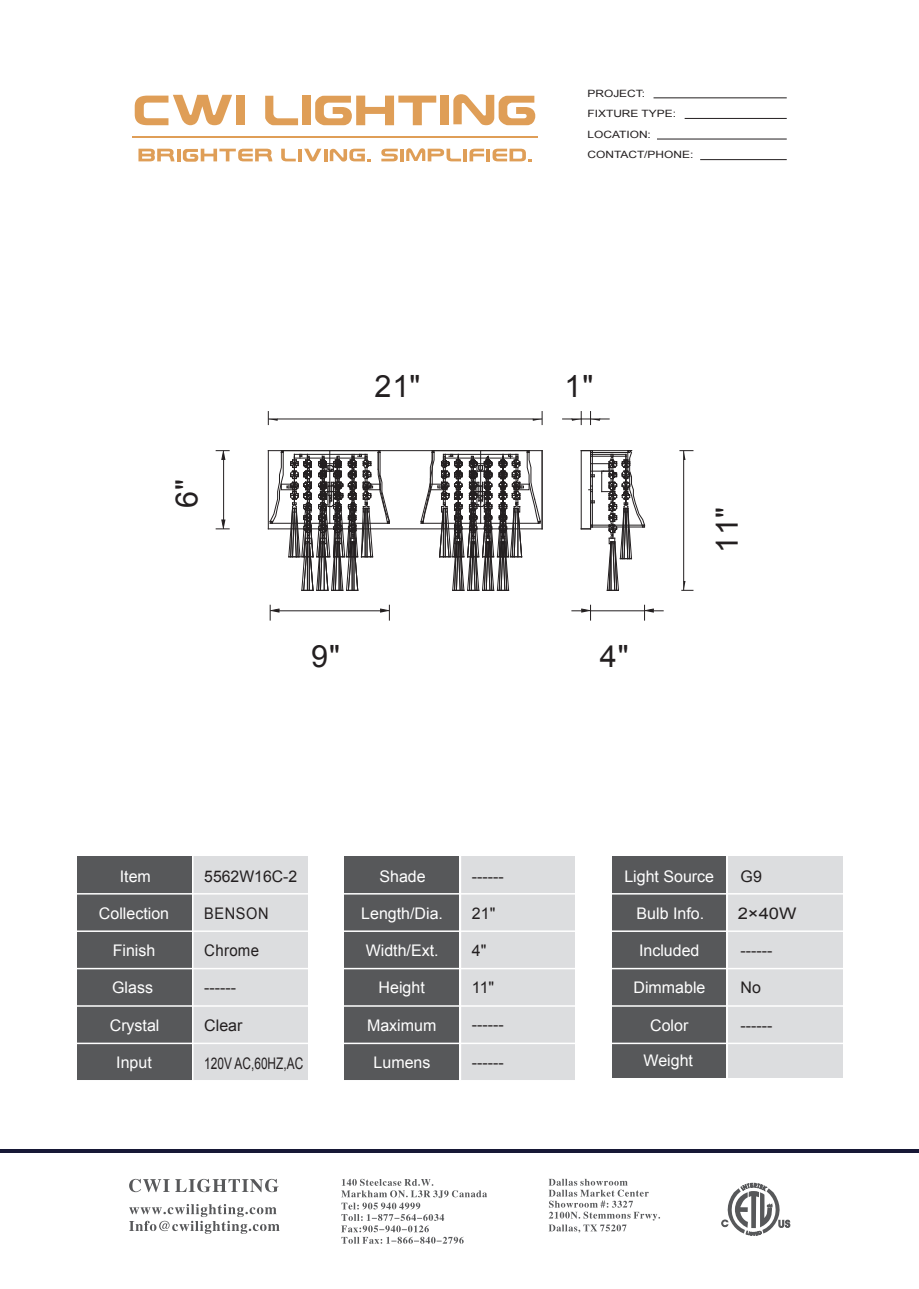
<style>
.page{position:relative;width:919px;height:1289px;background:#fff}
.page>*{position:absolute;margin:0;border:0;box-sizing:border-box;transform-origin:0 0}
.t1{font:30.6px "Arial";color:#231f20}
.t2{font:16.05px "Arial";color:#fff}
.t3{font:16.05px "Arial";color:#231f20}
.t4{font:16.05px "Arial";color:#231f20;scale:.74 1}
.t5{font:16.05px "Arial";color:#231f20;scale:.94 1}
.t6{font:16.05px "Arial";color:#231f20;scale:.91 1}
.t7{font:16.05px "Arial";color:#231f20;scale:1.15 1}
.t8{font:10.05px/20.5px "Arial";color:#231f20;scale:1.19 1}
</style>
<div class="page">
<hr style="left:132px;top:136px;width:406px;height:2px;background:#df9e57">
<svg style="left:135px;top:95px;width:97px;height:30px"></svg>
<div style="left:236px;top:96px;width:9px;height:29px;background:#df9e57"></div>
<svg style="left:265px;top:96px;width:33px;height:29px"></svg>
<svg style="left:315px;top:96px;width:121px;height:29px"></svg>
<svg style="left:453px;top:94px;width:82px;height:31px"></svg>
<div style="left:302px;top:96px;width:9px;height:29px;background:#df9e57"></div>
<div style="left:440px;top:96px;width:9px;height:29px;background:#df9e57"></div>
<svg style="left:281px;top:149px;width:15px;height:12px"></svg>
<hr style="left:298px;top:149px;width:4px;height:12px;background:#df9e57">
<svg style="left:381px;top:149px;width:17px;height:12px"></svg>
<hr style="left:400px;top:149px;width:4px;height:12px;background:#df9e57">
<svg style="left:469px;top:149px;width:15px;height:12px"></svg>
<hr style="left:486px;top:149px;width:4px;height:12px;background:#df9e57">
<hr style="left:463px;top:149px;width:4px;height:12px;background:#df9e57">
<svg style="left:492px;top:149px;width:40px;height:12px"></svg>
<svg style="left:304px;top:149px;width:67px;height:12px"></svg>
<svg style="left:406px;top:148px;width:55px;height:13px"></svg>
<svg style="left:138px;top:149px;width:134px;height:13px"></svg>
<hr style="left:653px;top:97px;width:133px;height:1px;background:#231f20">
<hr style="left:684px;top:118px;width:102px;height:1px;background:#231f20">
<hr style="left:657px;top:139px;width:129px;height:1px;background:#231f20">
<hr style="left:700px;top:159px;width:86px;height:1px;background:#231f20">
<hr style="left:0;top:1149px;width:918px;height:4px;background:#171836">
<div style="left:611px;top:856px;width:115px;height:221px;background:#57585a"></div>
<div style="left:77px;top:856px;width:114px;height:224px;background:#57585a"></div>
<div style="left:344px;top:856px;width:115px;height:224px;background:#57585a"></div>
<div style="left:728px;top:856px;width:114px;height:221px;background:#dcdddf"></div>
<div style="left:193px;top:856px;width:115px;height:224px;background:#dcdddf"></div>
<div style="left:460px;top:856px;width:115px;height:224px;background:#dcdddf"></div>
<hr style="left:76px;top:893px;width:767px;height:1px;background:#fff">
<hr style="left:76px;top:930px;width:767px;height:1px;background:#fff">
<hr style="left:76px;top:967px;width:767px;height:2px;background:#fff">
<hr style="left:76px;top:1005px;width:767px;height:1px;background:#fff">
<hr style="left:76px;top:1042px;width:767px;height:2px;background:#fff">
<hr style="left:76px;top:1079px;width:767px;height:2px;background:#fff">
<hr style="left:459px;top:840px;width:2px;height:240px;background:#fff">
<svg style="left:721px;top:1182px;width:69px;height:53px"></svg>
<svg style="left:341px;top:1178px;width:146px;height:65px"></svg>
<svg style="left:548px;top:1178px;width:112px;height:54px"></svg>
<svg style="left:129px;top:1178px;width:149px;height:14px"></svg>
<svg style="left:129px;top:1204px;width:150px;height:29px"></svg>
<svg style="left:581px;top:450px;width:63px;height:141px"></svg>
<hr style="left:268px;top:528px;width:274px;height:1px;background:#231f20">
<hr style="left:268px;top:450px;width:274px;height:1px;background:#231f20">
<hr style="left:268px;top:450px;width:1px;height:79px;background:#231f20">
<svg style="left:270px;top:450px;width:120px;height:141px"></svg>
<svg style="left:420px;top:450px;width:120px;height:141px"></svg>
<hr style="left:542px;top:450px;width:1px;height:79px;background:#231f20">
<hr style="left:223px;top:460px;width:1px;height:59px;background:#231f20">
<svg style="left:216px;top:450px;width:13px;height:10px"></svg>
<svg style="left:216px;top:519px;width:13px;height:10px"></svg>
<hr style="left:277px;top:419px;width:255px;height:1px;background:#231f20">
<svg style="left:532px;top:411px;width:11px;height:13px"></svg>
<svg style="left:268px;top:411px;width:9px;height:13px"></svg>
<svg style="left:562px;top:411px;width:47px;height:13px"></svg>
<svg style="left:572px;top:605px;width:19px;height:15px"></svg>
<svg style="left:644px;top:605px;width:19px;height:15px"></svg>
<hr style="left:590px;top:610px;width:54px;height:1px;background:#231f20">
<hr style="left:279px;top:610px;width:101px;height:1px;background:#231f20">
<svg style="left:270px;top:605px;width:9px;height:15px"></svg>
<svg style="left:380px;top:605px;width:10px;height:15px"></svg>
<hr style="left:683px;top:460px;width:1px;height:121px;background:#231f20">
<svg style="left:680px;top:450px;width:13px;height:10px"></svg>
<svg style="left:681px;top:581px;width:12px;height:10px"></svg>
<p class="t8" style="left:587px;top:83px;width:90px">PROJECT:<br>FIXTURE TYPE:<br>LOCATION:<br>CONTACT/PHONE:</p>
<h1 class="t1" style="left:167px;top:508px;width:30px;rotate:-90deg">6"</h1>
<h1 class="t1" style="left:374px;top:366px;width:47px">21"</h1>
<h1 class="t1" style="left:564px;top:366px;width:30px">1"</h1>
<h1 class="t1" style="left:311px;top:636px;width:30px">9"</h1>
<h1 class="t1" style="left:599px;top:636px;width:30px">4"</h1>
<h1 class="t1" style="left:707px;top:553px;width:47px;rotate:-90deg">11"</h1>
<p class="t2" style="left:120px;top:865px;width:33px">Item</p>
<p class="t2" style="left:99px;top:903px;width:72px">Collection</p>
<p class="t2" style="left:113px;top:940px;width:44px">Finish</p>
<p class="t2" style="left:112px;top:977px;width:42px">Glass</p>
<p class="t2" style="left:110px;top:1014px;width:51px">Crystal</p>
<p class="t2" style="left:116px;top:1051px;width:37px">Input</p>
<p class="t3" style="left:204px;top:865px;width:94px">5562W16C-2</p>
<p class="t6" style="left:204px;top:903px;width:72px">BENSON</p>
<p class="t5" style="left:204px;top:940px;width:60px">Chrome</p>
<p class="t3" style="left:204px;top:977px;width:33px">------</p>
<p class="t3" style="left:204px;top:1014px;width:40px">Clear</p>
<p class="t4" style="left:204px;top:1052px;width:135px">120V AC,60HZ,AC</p>
<p class="t2" style="left:379px;top:865px;width:48px">Shade</p>
<p class="t2" style="left:361px;top:903px;width:83px">Length/Dia.</p>
<p class="t2" style="left:366px;top:940px;width:74px">Width/Ext.</p>
<p class="t2" style="left:378px;top:977px;width:48px">Height</p>
<p class="t2" style="left:367px;top:1014px;width:71px">Maximum</p>
<p class="t2" style="left:373px;top:1051px;width:58px">Lumens</p>
<p class="t3" style="left:472px;top:865px;width:33px">------</p>
<p class="t3" style="left:472px;top:903px;width:25px">21"</p>
<p class="t3" style="left:472px;top:940px;width:16px">4"</p>
<p class="t3" style="left:472px;top:977px;width:24px">11"</p>
<p class="t3" style="left:472px;top:1014px;width:33px">------</p>
<p class="t3" style="left:472px;top:1051px;width:33px">------</p>
<p class="t2" style="left:624px;top:865px;width:91px">Light Source</p>
<p class="t2" style="left:636px;top:903px;width:69px">Bulb Info.</p>
<p class="t2" style="left:639px;top:940px;width:62px">Included</p>
<p class="t2" style="left:633px;top:977px;width:73px">Dimmable</p>
<p class="t2" style="left:650px;top:1014px;width:40px">Color</p>
<p class="t2" style="left:643px;top:1049px;width:51px">Weight</p>
<p class="t3" style="left:740px;top:865px;width:23px">G9</p>
<p class="t7" style="left:737px;top:903px;width:53px">2×40W</p>
<p class="t3" style="left:740px;top:940px;width:33px">------</p>
<p class="t3" style="left:740px;top:977px;width:22px">No</p>
<p class="t3" style="left:740px;top:1014px;width:33px">------</p>
</div>
